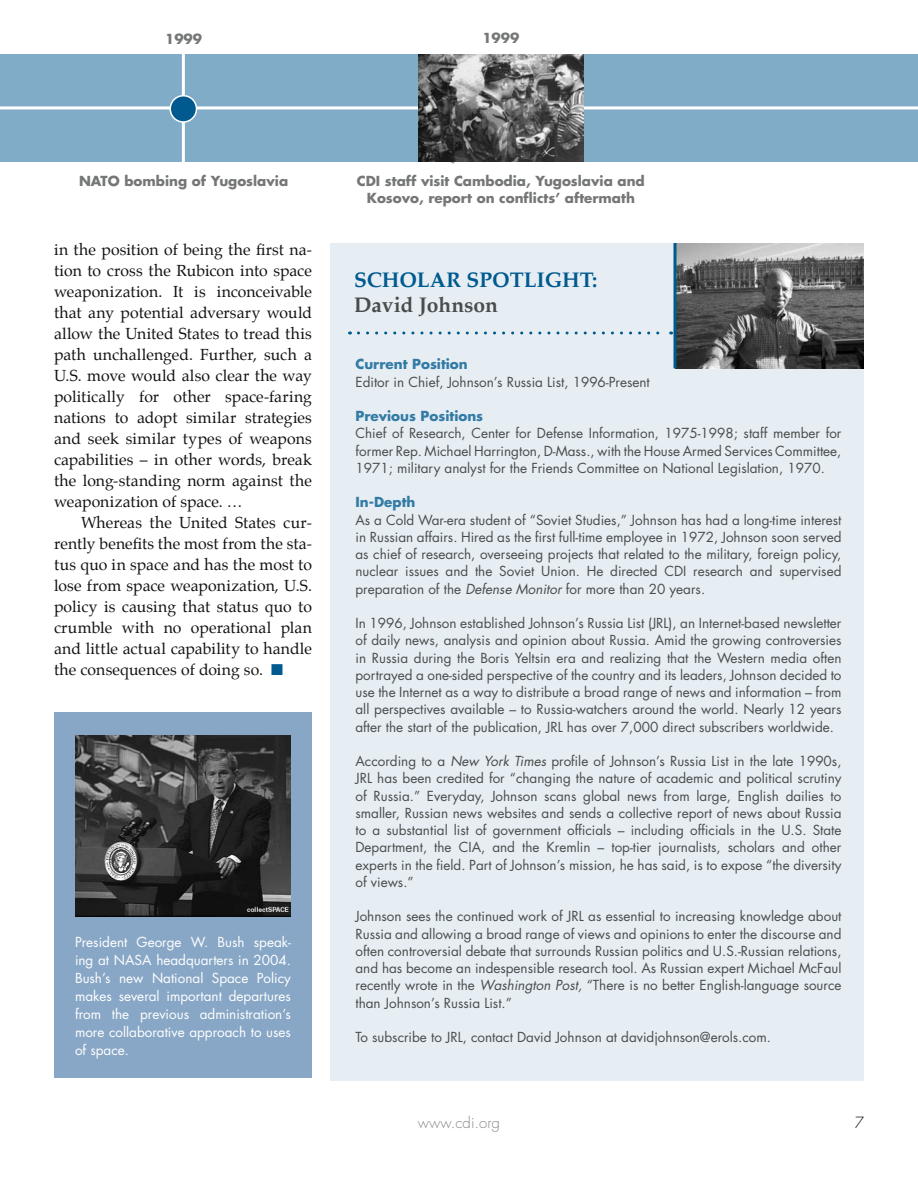
<style>
.page{position:relative;width:918px;height:1188px;background:#fff}
.page>*{position:absolute;margin:0;border:0;box-sizing:border-box;transform-origin:0 0}
.t1{font:700 21px "Palatino";color:#005a8f}
.t2{font:700 21px "Palatino";color:#494c4b}
.t3{font:15.75px/21px "Palatino";color:#121212;text-align:justify}
.t4{font:300 15px "Futura Std";color:#878a89}
.t5{font:13.5px/17.2px "Futura";color:#494c4b;text-align:justify}
.t6{font:13.5px/18px "Futura";color:#fff;text-align:justify}
.t7{font:700 13.5px/16.2px "Futura";color:#747776;text-align:center}
.t8{font:700 13.5px "Futura";color:#337ba5}
.s1{color:#005a8f}
.s2{font-style:italic}
</style>
<div class="page">
<div style="left:0;top:54px;width:918px;height:108px;background:#80acc7"></div>
<svg style="left:362px;top:109px;width:42px;height:1px"></svg>
<hr style="left:0;top:106px;width:918px;height:3px;background:#fff">
<hr style="left:182px;top:52px;width:3px;height:114px;background:#fff">
<div style="left:170px;top:96px;width:26px;height:26px;background:#005a8f;border-radius:50%"></div>
<div style="left:170px;top:95px;width:27px;height:28px;border:2px solid #fff;border-radius:50%"></div>
<div style="left:330px;top:243px;width:534px;height:837px;background:#e6eef4"></div>
<svg style="left:358px;top:332px;width:314px;height:2px"></svg>
<img style="left:676px;top:243px;width:188px;height:125px">
<hr style="left:674px;top:243px;width:2px;height:125px;background:#005a8f">
<img style="left:419px;top:54px;width:164px;height:108px">
<div style="left:54px;top:712px;width:258px;height:366px;background:#88a7c6"></div>
<img style="left:75px;top:735px;width:216px;height:182px">
<p class="t7" style="left:165px;top:30px;width:39px">1999</p>
<p class="t7" style="left:482px;top:30px;width:39px">1999</p>
<p class="t7" style="left:79px;top:173px;width:211px">NATO bombing of Yugoslavia</p>
<p class="t7" style="left:357px;top:173px;width:289px">CDI staff visit Cambodia, Yugoslavia and<br>Kosovo, report on conflicts’ aftermath</p>
<p class="t3" style="left:54px;top:240px;width:260px">in the position of being the first na&shy;tion to cross the Rubicon into space weaponization. It is inconceivable that any potential adversary would allow the United States to tread this path unchallenged. Further, such a U.S. move would also clear the way politically for other space-faring nations to adopt similar strategies and seek similar types of weapons capabilities – in other words, break the long-standing norm against the weaponization of space. …</p>
<p class="t3" style="left:54px;top:513px;width:260px;text-indent:27px">Whereas the United States cur&shy;rently benefits the most from the sta&shy;tus quo in space and has the most to lose from space weaponization, U.S. policy is causing that status quo to crumble with no operational plan and little actual capability to handle the consequences of doing so. <span class="s1">■</span></p>
<p class="t6" style="left:75px;top:932px;width:218px">President George W. Bush speak&shy;ing at NASA headquarters in 2004.<br>Bush’s new National Space Policy makes several important departures from the previous administration’s more collaborative approach to uses of space.</p>
<h1 class="t1" style="left:354px;top:267px;width:245px">SCHOLAR SPOTLIGHT:</h1>
<h1 class="t2" style="left:354px;top:292px;width:146px">David Johnson</h1>
<p class="t8" style="left:356px;top:355px;width:114px">Current Position</p>
<p class="t5" style="left:356px;top:373px;width:296px">Editor in Chief, Johnson’s Russia List, 1996-Present</p>
<p class="t8" style="left:356px;top:407px;width:129px">Previous Positions</p>
<p class="t5" style="left:356px;top:425px;width:487px">Chief of Research, Center for Defense Information, 1975-1998; staff member for former Rep. Michael Harrington, D-Mass., with the House Armed Services Committee, 1971; military analyst for the Friends Committee on National Legislation, 1970.</p>
<p class="t8" style="left:356px;top:493px;width:61px">In-Depth</p>
<p class="t5" style="left:356px;top:511px;width:488px">As a Cold War-era student of “Soviet Studies,” Johnson has had a long-time interest in Russian affairs. Hired as the first full-time employee in 1972, Johnson soon served as chief of research, overseeing projects that related to the military, foreign policy, nuclear issues and the Soviet Union. He directed CDI research and supervised preparation of the <span class="s2">Defense Monitor</span> for more than 20 years.</p>
<p class="t5" style="left:356px;top:614px;width:488px">In 1996, Johnson established Johnson’s Russia List (JRL), an Internet-based newsletter of daily news, analysis and opinion about Russia. Amid the growing controversies in Russia during the Boris Yeltsin era and realizing that the Western media often portrayed a one-sided perspective of the country and its leaders, Johnson decided to use the Internet as a way to distribute a broad range of news and information – from all perspectives available – to Russia-watchers around the world. Nearly 12 years after the start of the publication, JRL has over 7,000 direct subscribers worldwide.</p>
<p class="t5" style="left:356px;top:752px;width:488px">According to a <span class="s2">New York Times</span> profile of Johnson’s Russia List in the late 1990s, JRL has been credited for “changing the nature of academic and political scrutiny of Russia.” Everyday, Johnson scans global news from large, English dailies to smaller, Russian news websites and sends a collective report of news about Russia to a substantial list of government officials – including officials in the U.S. State Department, the CIA, and the Kremlin – top-tier journalists, scholars and other experts in the field. Part of Johnson’s mission, he has said, is to expose “the diversity of views.”</p>
<p class="t5" style="left:356px;top:908px;width:488px">Johnson sees the continued work of JRL as essential to increasing knowledge about Russia and allowing a broad range of views and opinions to enter the discourse and often controversial debate that surrounds Russian politics and U.S.-Russian relations, and has become an indespensible research tool. As Russian expert Michael McFaul recently wrote in the <span class="s2">Washington Post,</span> “There is no better English-language source than Johnson’s Russia List.”</p>
<p class="t5" style="left:356px;top:1028px;width:417px">To subscribe to JRL, contact David Johnson at davidjohnson@erols.com.</p>
<p class="t4" style="left:418px;top:1114px;width:84px">www.cdi.org</p>
</div>
